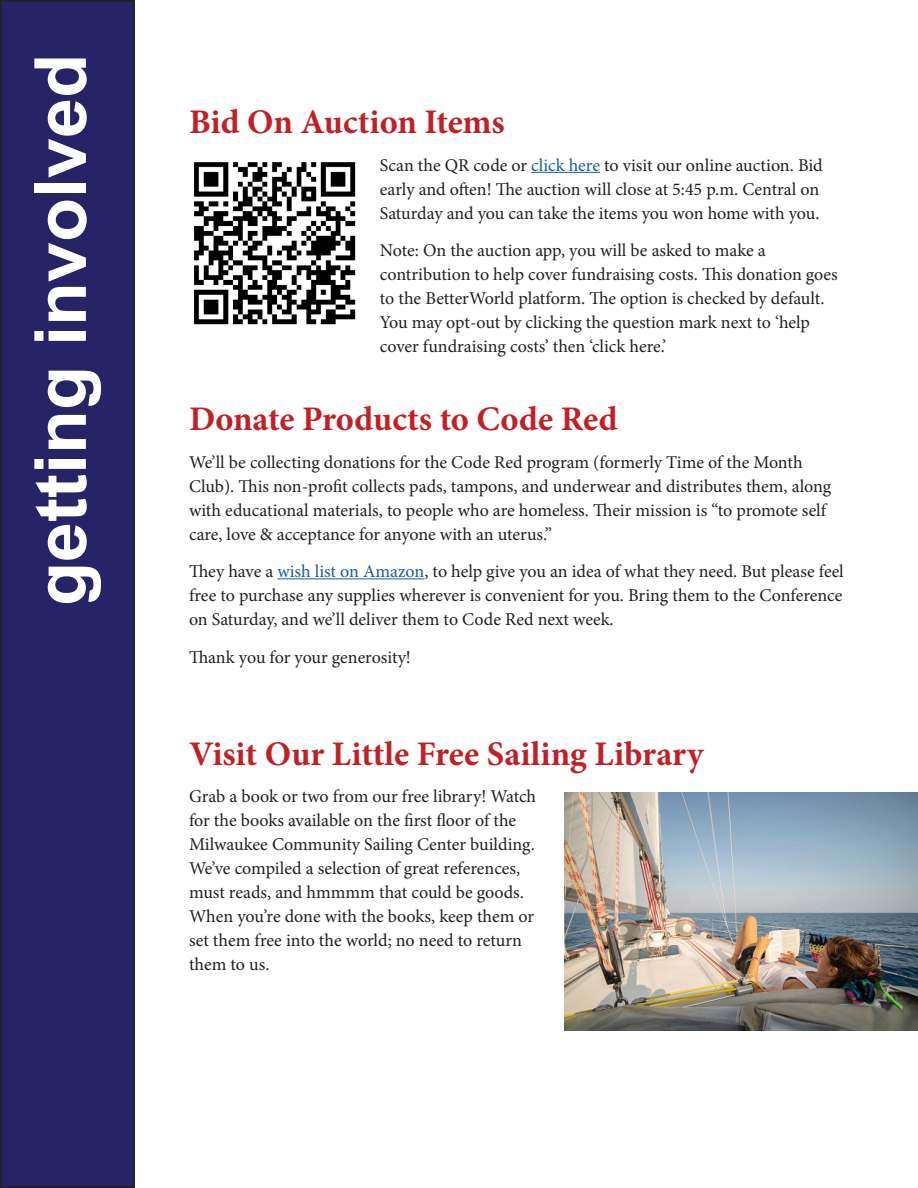
<style>
.page{position:relative;width:918px;height:1188px;background:#fff}
.page>*{position:absolute;margin:0;border:0;box-sizing:border-box;transform-origin:0 0}
.t1{font:700 72px "Arial";color:#fff}
.t2{font:700 34.5px "Minion Pro";color:#c12025}
.t3{font:18px/24px "Minion Pro";letter-spacing:-.005em;color:#231f20}
.s1{color:#175d9e}
</style>
<div class="page">
<div style="left:1px;top:1px;width:133px;height:1186px;background:#272367"></div>
<div style="left:0;top:0;width:135px;height:1188px;border:2px solid #231f20"></div>
<hr style="left:531px;top:172px;width:69px;height:1px;background:#175d9e">
<hr style="left:277px;top:578px;width:147px;height:1px;background:#175d9e">
<img style="left:194px;top:162px;width:162px;height:163px">
<img style="left:564px;top:792px;width:354px;height:239px">
<p class="t1" style="left:10px;top:606px;width:554px;rotate:-90deg">getting involved</p>
<p class="t2" style="left:189px;top:98px;width:317px">Bid On Auction Items</p>
<p class="t3" style="left:380px;top:153px;width:444px">Scan the QR code or <span class="s1">click here</span> to visit our online auction. Bid early and often! The auction will close at 5:45 p.m. Central on<br>Saturday and you can take the items you won home with you.</p>
<p class="t3" style="left:380px;top:238px;width:459px">Note: On the auction app, you will be asked to make a contribution to help cover fundraising costs. This donation goes to the BetterWorld platform. The option is checked by default.<br>You may opt-out by clicking the question mark next to ‘help cover fundraising costs’ then ‘click here.’</p>
<p class="t2" style="left:189px;top:395px;width:430px">Donate Products to Code Red</p>
<p class="t3" style="left:189px;top:450px;width:644px">We’ll be collecting donations for the Code Red program (formerly Time of the Month Club). This non-profit collects pads, tampons, and underwear and distributes them, along with educational materials, to people who are homeless. Their mission is “to promote self care, love &amp; acceptance for anyone with an uterus.”</p>
<p class="t3" style="left:189px;top:559px;width:656px;text-align:justify">They have a <span class="s1">wish list on Amazon</span>, to help give you an idea of what they need. But please feel free to purchase any supplies wherever is convenient for you. Bring them to the Conference on Saturday, and we’ll deliver them to Code Red next week.</p>
<p class="t3" style="left:189px;top:645px;width:223px">Thank you for your generosity!</p>
<p class="t2" style="left:189px;top:729px;width:516px">Visit Our Little Free Sailing Library</p>
<p class="t3" style="left:189px;top:784px;width:349px">Grab a book or two from our free library! Watch for the books available on the first floor of the Milwaukee Community Sailing Center building.<br>We’ve compiled a selection of great references, must reads, and hmmmm that could be goods.<br>When you’re done with the books, keep them or set them free into the world; no need to return them to us.</p>
</div>
